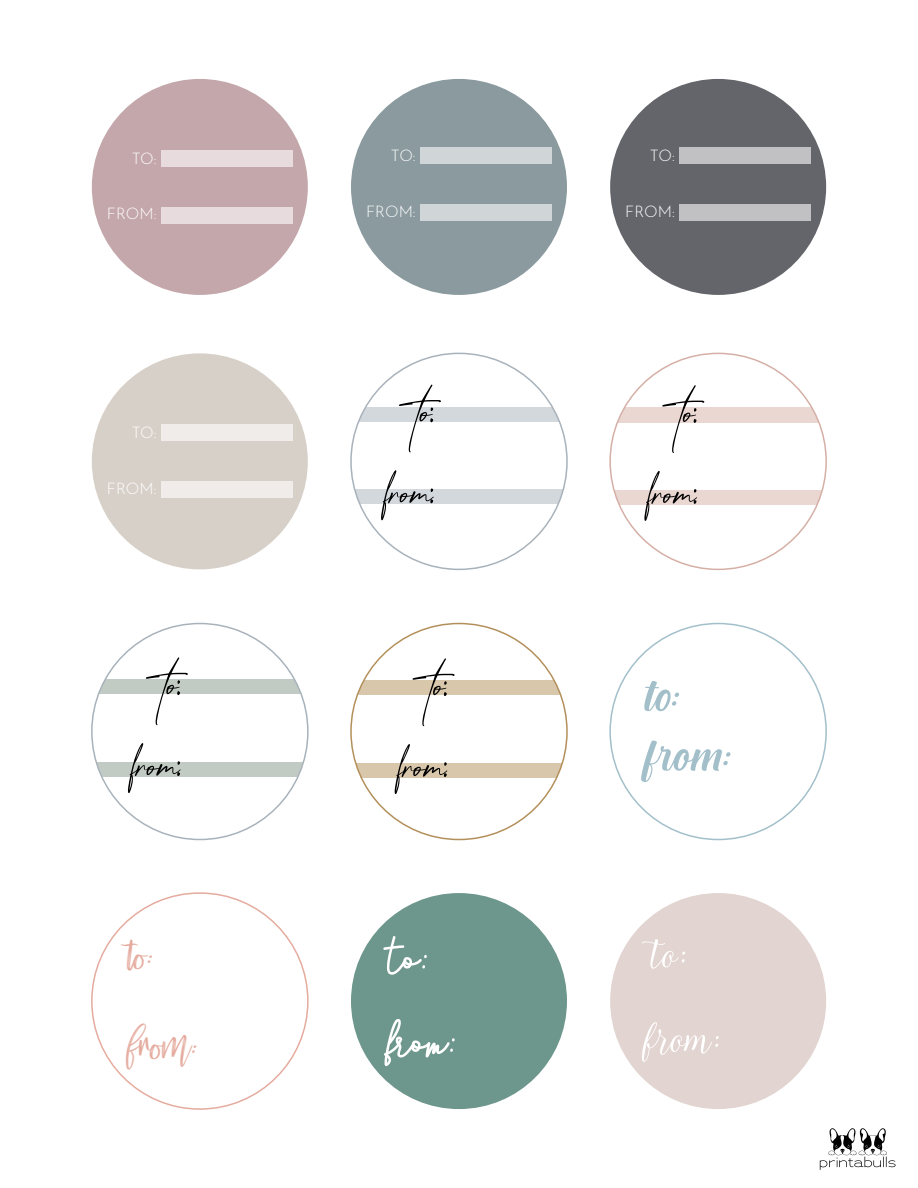
<style>
.page{position:relative;width:918px;height:1188px;background:#fff}
.page>*{position:absolute;margin:0;border:0;box-sizing:border-box;transform-origin:0 0}
.t1{font:82.35px/81px "Anamortee";color:#000;text-align:center}
.t2{font:34.95px "mellonydrybrush";color:#e5ab9e}
.t3{font:300 15.75px "Josefin Sans";letter-spacing:-.005em;color:#fff}
.s1{font-family:"Cream Cake"}
</style>
<div class="page">
<svg style="left:820px;top:1128px;width:76px;height:42px"></svg>
<div style="left:98px;top:679px;width:204px;height:15px;background:#c2cbc3"></div>
<div style="left:95px;top:762px;width:209px;height:15px;background:#c2cbc3"></div>
<div style="left:356px;top:680px;width:206px;height:15px;background:#d9c7ac"></div>
<div style="left:355px;top:763px;width:208px;height:15px;background:#d9c7ac"></div>
<div style="left:617px;top:407px;width:203px;height:15px;background:#ead7d2"></div>
<div style="left:610px;top:490px;width:216px;height:15px;background:#ead7d2"></div>
<div style="left:357px;top:407px;width:204px;height:15px;background:#d3d8dd"></div>
<div style="left:351px;top:489px;width:216px;height:15px;background:#d3d8dd"></div>
<div style="left:92px;top:79px;width:216px;height:216px;background:#c4a7ab;border-radius:50%"></div>
<div style="left:161px;top:150px;width:132px;height:17px;background:#e7dbdd"></div>
<div style="left:161px;top:207px;width:132px;height:17px;background:#e7dbdd"></div>
<div style="left:92px;top:353px;width:216px;height:216px;background:#d7d0c8;border-radius:50%"></div>
<div style="left:161px;top:425px;width:132px;height:16px;background:#efece9"></div>
<div style="left:161px;top:482px;width:132px;height:16px;background:#efece9"></div>
<div style="left:351px;top:79px;width:216px;height:216px;background:#8a9a9f;border-radius:50%"></div>
<div style="left:420px;top:148px;width:132px;height:16px;background:#d0d6d8"></div>
<div style="left:420px;top:205px;width:132px;height:16px;background:#d0d6d8"></div>
<div style="left:610px;top:79px;width:216px;height:216px;background:#64656a;border-radius:50%"></div>
<div style="left:679px;top:148px;width:132px;height:16px;background:#c1c1c3"></div>
<div style="left:679px;top:205px;width:132px;height:16px;background:#c1c1c3"></div>
<svg style="left:644px;top:681px;width:35px;height:30px"></svg>
<svg style="left:641px;top:741px;width:89px;height:41px"></svg>
<div style="left:351px;top:893px;width:216px;height:216px;background:#6d968c;border-radius:50%"></div>
<svg style="left:383px;top:936px;width:44px;height:39px"></svg>
<svg style="left:384px;top:1019px;width:71px;height:47px"></svg>
<div style="left:610px;top:893px;width:216px;height:216px;background:#e2d4d0;border-radius:50%"></div>
<svg style="left:642px;top:939px;width:43px;height:30px"></svg>
<svg style="left:642px;top:1022px;width:77px;height:40px"></svg>
<p class="t3" style="left:132px;top:146px;width:26px">TO:</p>
<p class="t3" style="left:107px;top:202px;width:51px">FROM:</p>
<p class="t3" style="left:132px;top:421px;width:26px">TO:</p>
<p class="t3" style="left:107px;top:476px;width:51px">FROM:</p>
<p class="t3" style="left:391px;top:144px;width:26px">TO:</p>
<p class="t3" style="left:366px;top:199px;width:51px">FROM:</p>
<p class="t1" style="left:382px;top:373px;width:52px">to: from:</p>
<p class="t1" style="left:129px;top:646px;width:52px">to: from:</p>
<p class="t1" style="left:396px;top:647px;width:52px">to: from:</p>
<p class="t2" style="left:128px;top:933px;width:27px">to<span class="s1">:</span></p>
<p class="t2" style="left:128px;top:1023px;width:71px">from<span class="s1">:</span></p>
<p class="t3" style="left:650px;top:144px;width:26px">TO:</p>
<p class="t3" style="left:625px;top:199px;width:51px">FROM:</p>
<p class="t1" style="left:646px;top:374px;width:52px">to: from:</p>
</div>
